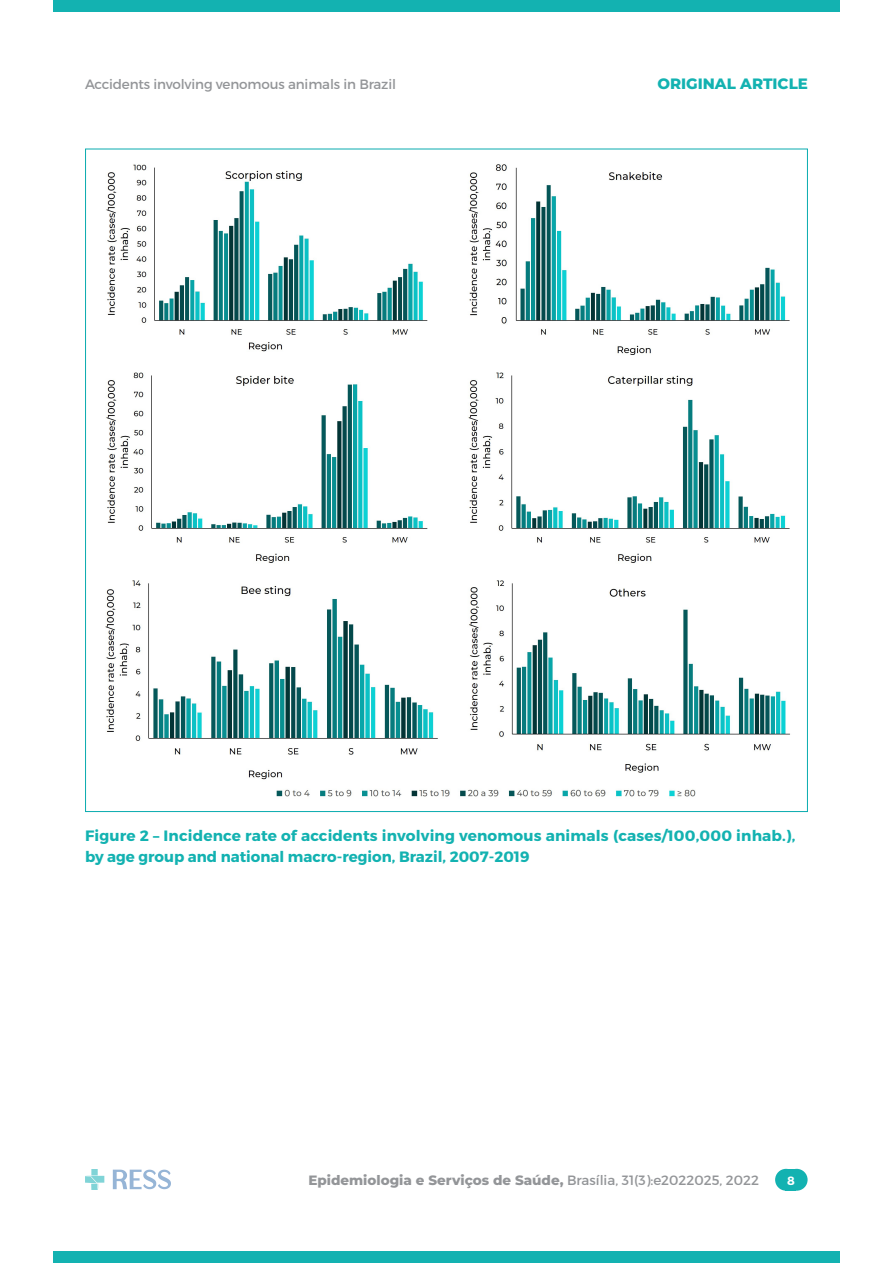
<style>
.page{position:relative;width:893px;height:1263px;background:#fff}
.page>*{position:absolute;margin:0;border:0;box-sizing:border-box;transform-origin:0 0}
.titulo_fig{font:700 15px/21px "Montserrat";letter-spacing:.01em;color:#13b2b1}
.t1{font:800 15px "Montserrat";color:#13b2b1}
.t2{font:800 13.5px "Montserrat";color:#939598}
.t3{font:13.5px "Montserrat";letter-spacing:-.01em;color:#939598}
.t4{font:700 12px "Montserrat";color:#fff}
.s1{font-weight:400}
</style>
<div class="page">
<div style="left:53px;top:1251px;width:787px;height:12px;background:#13b2b1"></div>
<div style="left:53px;top:0;width:787px;height:11px;background:#13b2b1"></div>
<img style="left:85px;top:1170px;width:85px;height:20px">
<div style="left:775px;top:1169px;width:22px;height:22px;background:#13b2b1;border-radius:50%"></div>
<div style="left:786px;top:1169px;width:22px;height:22px;background:#13b2b1;border-radius:50%"></div>
<div style="left:786px;top:1169px;width:10px;height:22px;background:#13b2b1"></div>
<img style="left:105px;top:164px;width:685px;height:633px">
<p class="t3" style="left:85px;top:76px;width:313px">Accidents involving venomous animals in Brazil</p>
<p class="t1" style="left:657px;top:73px;width:152px">ORIGINAL ARTICLE</p>
<p class="titulo_fig" style="left:85px;top:826px;width:712px">Figure 2 – Incidence rate of accidents involving venomous animals (cases/100,000 inhab.), by age group and national macro-region, Brazil, 2007-2019</p>
<p class="t2" style="left:308px;top:1170px;width:452px">Epidemiologia e Serviços de Saúde, <span class="s1">Brasília, 31(3):e2022025, 2022</span></p>
<p class="t4" style="left:787px;top:1173px;width:9px">8</p>
</div>
